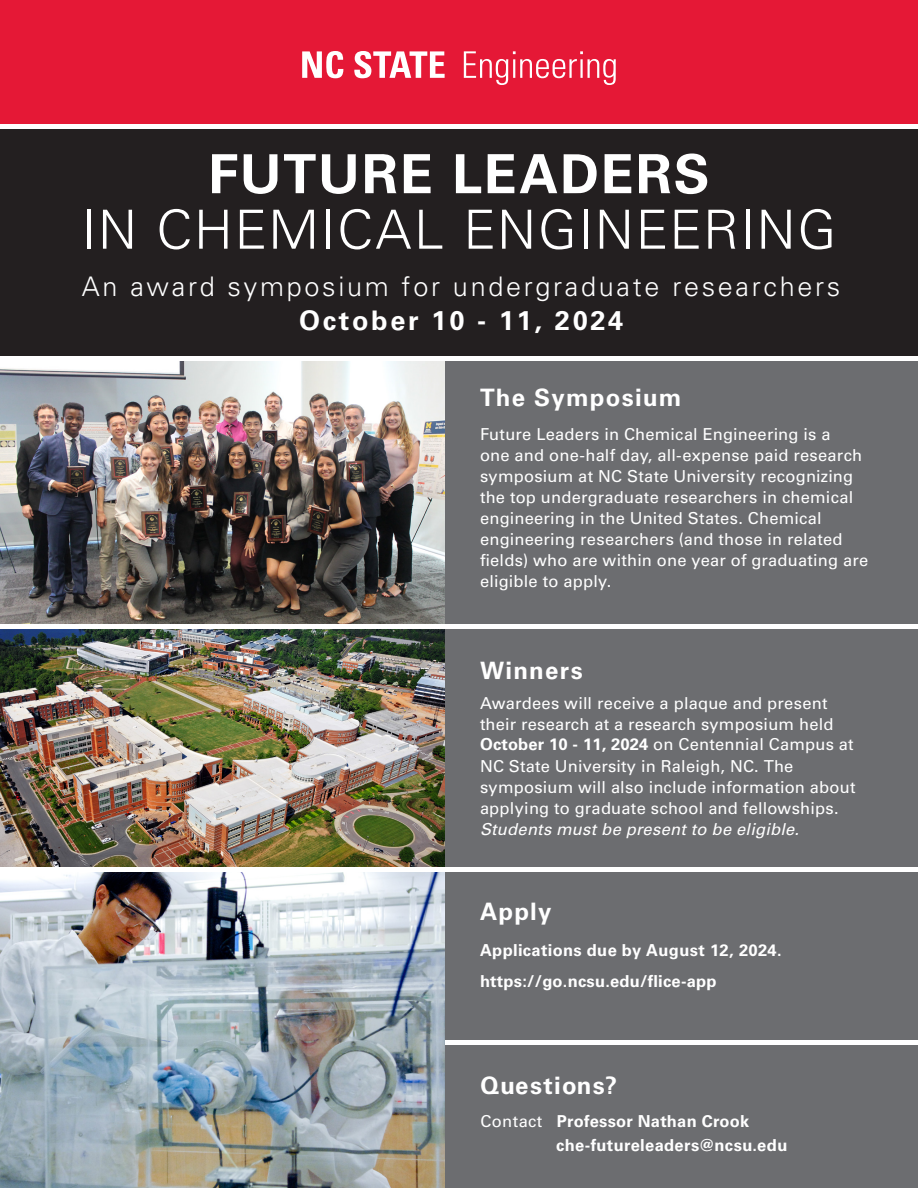
<style>
.page{position:relative;width:918px;height:1188px;background:#fff}
.page>*{position:absolute;margin:0;border:0;box-sizing:border-box;transform-origin:0 0}
.t1{font:300 54px/55.5px "Univers LT Std";letter-spacing:.025em;color:#fff;text-align:center}
.t2{font:300 27px/33.9px "Univers LT Std";letter-spacing:.1em;color:#fff;text-align:center}
.name{font:700 24px "Univers LT Std";letter-spacing:.05em;color:#fff}
.name-2{font:16.5px/21px "Univers LT Std";letter-spacing:.01em;color:#fff}
.name-3{font:700 16.5px/31.3px "Univers LT Std";letter-spacing:.02em;color:#fff}
.s1{font-weight:700}
.s2{font-style:italic}
.s3{font-weight:400}
</style>
<div class="page">
<div style="left:0;top:128px;width:918px;height:230px;background:#231f20"></div>
<div style="left:445px;top:360px;width:473px;height:828px;background:#6c6d70"></div>
<div style="left:0;top:0;width:918px;height:127px;background:#e51836"></div>
<svg style="left:302px;top:51px;width:41px;height:27px"></svg>
<svg style="left:354px;top:51px;width:91px;height:27px"></svg>
<svg style="left:464px;top:51px;width:152px;height:34px"></svg>
<img style="left:0;top:361px;width:445px;height:263px">
<hr style="left:0;top:357px;width:918px;height:4px;background:#fff">
<hr style="left:0;top:125px;width:918px;height:4px;background:#fff">
<img style="left:0;top:629px;width:445px;height:238px">
<div style="left:0;top:624px;width:918px;height:5px;background:#fff"></div>
<hr style="left:0;top:1040px;width:918px;height:4px;background:#fff">
<img style="left:0;top:872px;width:445px;height:316px">
<hr style="left:0;top:868px;width:918px;height:4px;background:#fff">
<p class="t1" style="left:82px;top:146px;width:756px"><span class="s1">FUTURE LEADERS<br></span>IN CHEMICAL ENGINEERING</p>
<p class="t2" style="left:82px;top:270px;width:760px">An award symposium for undergraduate researchers<br><span class="s1">October 10 - 11, 2024</span></p>
<p class="name" style="left:480px;top:384px;width:203px">The Symposium</p>
<p class="name-2" style="left:480px;top:424px;width:390px">Future Leaders in Chemical Engineering is a<br>one and one-half day, all-expense paid research symposium at NC State University recognizing the top undergraduate researchers in chemical engineering in the United States. Chemical engineering researchers (and those in related fields) who are within one year of graduating are eligible to apply.</p>
<p class="name" style="left:480px;top:657px;width:104px">Winners</p>
<p class="name-2" style="left:480px;top:693px;width:377px">Awardees will receive a plaque and present their research at a research symposium held <span class="s1">October 10 - 11, 2024</span> on Centennial Campus at NC State University in Raleigh, NC. The symposium will also include information about applying to graduate school and fellowships.<br><span class="s2">Students must be present to be eligible.</span></p>
<p class="name" style="left:480px;top:898px;width:73px">Apply</p>
<p class="name-3" style="left:480px;top:934px;width:303px">Applications due by August 12, 2024. https://go.ncsu.edu/flice-app</p>
<p class="name" style="left:480px;top:1071px;width:138px">Questions?</p>
<p class="name-3" style="left:480px;top:1105px;width:271px"><span class="s3">Contact</span> Professor Nathan Crook</p>
<p class="name-3" style="left:556px;top:1130px;width:233px">che-futureleaders@ncsu.edu</p>
</div>
